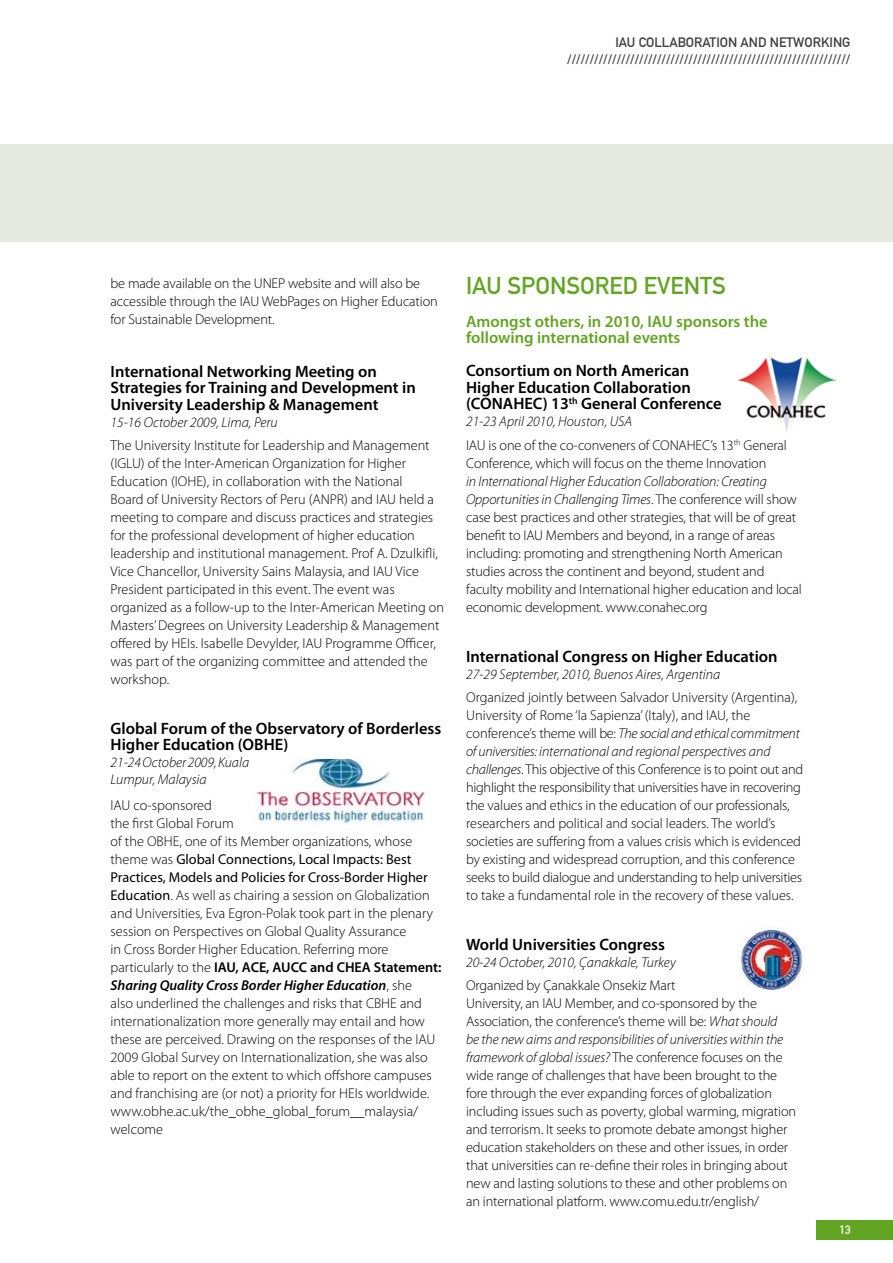
<style>
.page{position:relative;width:893px;height:1263px;background:#fff}
.page>*{position:absolute;margin:0;border:0;box-sizing:border-box;transform-origin:0 0}
.t1{font:24px "DIN Mittelschrift Std";color:#62a522}
.t2{font:600 16.5px/16.5px "Myriad Pro";color:#000}
.t3{font:600 16.5px/16.5px "Myriad Pro";color:#62a522}
.t4{font:300 14.25px/18px "Myriad Pro";letter-spacing:-.005em;color:#000}
.t5{font:italic 300 14.25px/17.1px "Myriad Pro";color:#000}
.t6{font:13.5px/16.8px "DIN Mittelschrift Std";color:#3e3e40;text-align:right}
.t7{font:12px "DIN Mittelschrift Std";color:#fff}
.s1{font-weight:400}
.s2{font-weight:600}
.s3{font-weight:600;font-style:italic}
.s4{font-style:italic}
</style>
<div class="page">
<div style="left:816px;top:1220px;width:77px;height:20px;background:#62a522"></div>
<div style="left:0;top:145px;width:893px;height:97px;background:#e5e9e0"></div>
<img style="left:256px;top:759px;width:169px;height:66px">
<img style="left:738px;top:357px;width:97px;height:74px">
<img style="left:738px;top:927px;width:67px;height:64px">
<p class="t6" style="left:567px;top:34px;width:285px">AN D NETWORKING ///////////////////////////////////////////////////////////////</p>
<p class="t6" style="left:615px;top:34px;width:95px">IAU CO LLABO RATION</p>
<p class="t4" style="left:111px;top:274px;width:329px">be made available on the UNEP website and will also be accessible through the IAU WebPages on Higher Education for Sustainable Development.</p>
<p class="t2" style="left:111px;top:362px;width:307px">International Networking Meeting on<br>Strategies for Training and Development in<br>University Leadership &amp; Management</p>
<p class="t5" style="left:111px;top:413px;width:169px">15-16 October 2009, Lima, Peru</p>
<p class="t4" style="left:111px;top:436px;width:335px">The University Institute for Leadership and Management (IGLU) of the Inter-American Organization for Higher Education (IOHE), in collaboration with the National<br>Board of University Rectors of Peru (ANPR) and IAU held a meeting to compare and discuss practices and strategies for the professional development of higher education leadership and institutional management. Prof A. Dzulkifli, Vice Chancellor, University Sains Malaysia, and IAU Vice President participated in this event. The event was organized as a follow-up to the Inter-American Meeting on Masters’ Degrees on University Leadership &amp; Management offered by HEIs. Isabelle Devylder, IAU Programme Officer, was part of the organizing committee and attended the workshop.</p>
<p class="t2" style="left:111px;top:719px;width:332px">Global Forum of the Observatory of Borderless<br>Higher Education (OBHE)</p>
<p class="t5" style="left:111px;top:753px;width:140px">21-24 October 2009, Kuala<br>Lumpur, Malaysia</p>
<p class="t4" style="left:111px;top:796px;width:333px">IAU co-sponsored<br>the first Global Forum<br>of the OBHE, one of its Member organizations, whose theme was <span class="s1">Global Connections, Local Impacts: Best Practices, Models and Policies for Cross-Border Higher Education</span>. As well as chairing a session on Globalization and Universities, Eva Egron-Polak took part in the plenary session on Perspectives on Global Quality Assurance<br>in Cross Border Higher Education. Referring more particularly to the <span class="s2">IAU, ACE, AUCC and CHEA Statement:<br></span><span class="s3">Sharing Quality Cross Border Higher Education</span>, she<br>also underlined the challenges and risks that CBHE and internationalization more generally may entail and how these are perceived. Drawing on the responses of the IAU 2009 Global Survey on Internationalization, she was also able to report on the extent to which offshore campuses and franchising are (or not) a priority for HEIs worldwide. www.obhe.ac.uk/the_obhe_global_forum__malaysia/ welcome</p>
<h1 class="t1" style="left:466px;top:271px;width:85px">IAU SPONSO</h1>
<h1 class="t1" style="left:595px;top:271px;width:77px">RED EVENTS</h1>
<p class="t3" style="left:466px;top:312px;width:303px">Amongst others, in 2010, IAU sponsors the following international events</p>
<p class="t2" style="left:466px;top:362px;width:257px">Consortium on North American<br>Higher Education Collaboration (CONAHEC) 13<sup>th</sup> General Conference</p>
<p class="t4" style="left:466px;top:409px;width:322px;line-height:24px"><span class="s4">21-23 April 2010, Houston, USA<br></span>IAU is one of the co-conveners of CONAHEC’s 13<sup>th</sup> General</p>
<p class="t4" style="left:466px;top:454px;width:302px">Conference, which will focus on the theme Innovation</p>
<p class="t4" style="left:466px;top:472px;width:337px"><span class="s4">in International Higher Education Collaboration: Creating Opportunities in Challenging Times</span>. The conference will show case best practices and other strategies, that will be of great benefit to IAU Members and beyond, in a range of areas including: promoting and strengthening North American studies across the continent and beyond, student and faculty mobility and International higher education and local economic development. www.conahec.org</p>
<p class="t2" style="left:466px;top:647px;width:313px">International Congress on Higher Education</p>
<p class="t5" style="left:466px;top:665px;width:256px">27-29 September, 2010, Buenos Aires, Argentina</p>
<p class="t4" style="left:466px;top:688px;width:338px">Organized jointly between Salvador University (Argentina), University of Rome ‘la Sapienza’ (Italy), and IAU, the conference’s theme will be: <span class="s4">The social and ethical commitment of universities: international and regional perspectives and challenges</span>. This objective of this Conference is to point out and highlight the responsibility that universities have in recovering the values and ethics in the education of our professionals, researchers and political and social leaders. The world’s societies are suffering from a values crisis which is evidenced by existing and widespread corruption, and this conference seeks to build dialogue and understanding to help universities to take a fundamental role in the recovery of these values.</p>
<p class="t2" style="left:466px;top:935px;width:200px">World Universities Congress</p>
<p class="t5" style="left:466px;top:953px;width:211px">20-24 October, 2010, Çanakkale, Turkey</p>
<p class="t4" style="left:466px;top:976px;width:332px">Organized by Çanakkale Onsekiz Mart<br>University, an IAU Member, and co-sponsored by the Association, the conference’s theme will be: <span class="s4">What should<br>be the new aims and responsibilities of universities within the framework of global issues?</span> The conference focuses on the wide range of challenges that have been brought to the fore through the ever expanding forces of globalization including issues such as poverty, global warming, migration and terrorism. It seeks to promote debate amongst higher education stakeholders on these and other issues, in order that universities can re-define their roles in bringing about new and lasting solutions to these and other problems on an international platform. www.comu.edu.tr/english/</p>
<p class="t7" style="left:839px;top:1223px;width:6px">13</p>
</div>
